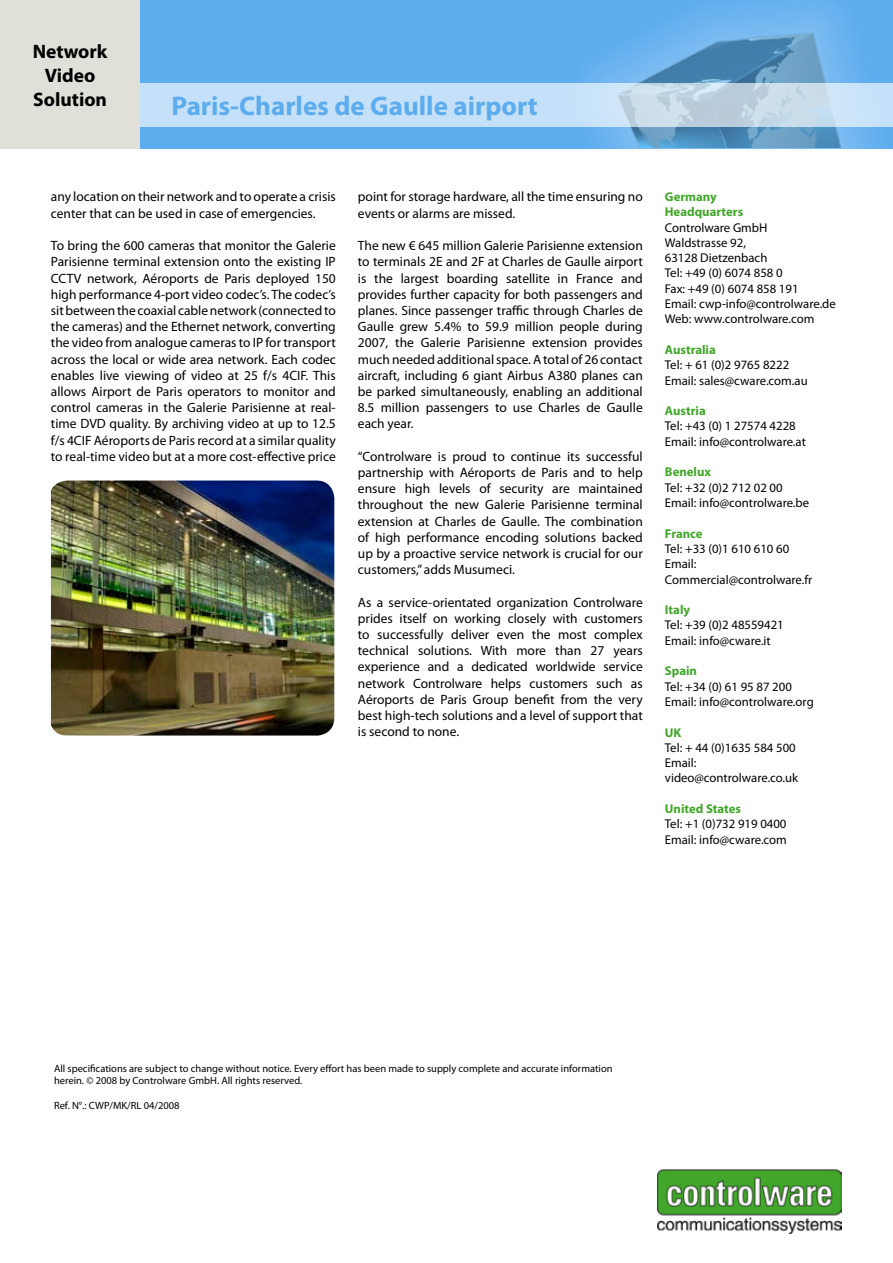
<style>
.page{position:relative;width:893px;height:1263px;background:#fff}
.page>*{position:absolute;margin:0;border:0;box-sizing:border-box;transform-origin:0 0}
.t1{font:700 27px "Myriad Pro";color:#5cacee}
.t2{font:700 19.5px/24px "Myriad Pro";color:#000;text-align:center}
.t3{font:13.5px/16.2px "Myriad Pro";color:#000;text-align:justify}
.t4{font:12.75px/15.3px "Myriad Pro";color:#000}
.t5{font:700 12.75px/15.3px "Myriad Pro";color:#42a62a}
.t6{font:10.5px/12.6px "Myriad Pro";color:#000}
</style>
<div class="page">
<img style="left:658px;top:1169px;width:184px;height:65px">
<div style="left:140px;top:0;width:753px;height:149px;background:#5cacee"></div>
<svg style="left:566px;top:0;width:327px;height:149px"></svg>
<img style="left:618px;top:33px;width:225px;height:115px">
<svg style="left:140px;top:84px;width:753px;height:43px;background:#c5def3"></svg>
<div style="left:0;top:0;width:140px;height:149px;background:#e0dfd8"></div>
<img style="left:51px;top:480px;width:283px;height:255px">
<h2 class="t2" style="left:33px;top:39px;width:76px">Network<br>Video<br>Solution</h2>
<h1 class="t1" style="left:171px;top:88px;width:368px">Paris-Charles de Gaulle airport</h1>
<p class="t3" style="left:51px;top:189px;width:286px">any location on their network and to operate a crisis center that can be used in case of emergencies.</p>
<p class="t3" style="left:51px;top:237px;width:286px">To bring the 600 cameras that monitor the Galerie Parisienne terminal extension onto the existing IP CCTV network, Aéroports de Paris deployed 150 high performance 4-port video codec’s. The codec’s sit between the coaxial cable network (connected to the cameras) and the Ethernet network, converting the video from analogue cameras to IP for transport across the local or wide area network. Each codec enables live viewing of video at 25 f/s 4CIF. This allows Airport de Paris operators to monitor and control cameras in the Galerie Parisienne at real&shy;time DVD quality. By archiving video at up to 12.5 f/s 4CIF Aéroports de Paris record at a similar quality to real-time video but at a more cost-effective price</p>
<p class="t3" style="left:358px;top:189px;width:286px">point for storage hardware, all the time ensuring no events or alarms are missed.</p>
<p class="t3" style="left:358px;top:237px;width:286px">The new € 645 million Galerie Parisienne extension to terminals 2E and 2F at Charles de Gaulle airport is the largest boarding satellite in France and provides further capacity for both passengers and planes. Since passenger traffic through Charles de Gaulle grew 5.4% to 59.9 million people during 2007, the Galerie Parisienne extension provides much needed additional space. A total of 26 contact aircraft, including 6 giant Airbus A380 planes can be parked simultaneously, enabling an additional 8.5 million passengers to use Charles de Gaulle each year.</p>
<p class="t3" style="left:358px;top:448px;width:286px">“Controlware is proud to continue its successful partnership with Aéroports de Paris and to help ensure high levels of security are maintained throughout the new Galerie Parisienne terminal extension at Charles de Gaulle. The combination of high performance encoding solutions backed up by a proactive service network is crucial for our customers,” adds Musumeci.</p>
<p class="t3" style="left:358px;top:594px;width:286px">As a service-orientated organization Controlware prides itself on working closely with customers to successfully deliver even the most complex technical solutions. With more than 27 years experience and a dedicated worldwide service network Controlware helps customers such as Aéroports de Paris Group benefit from the very best high-tech solutions and a level of support that is second to none.</p>
<p class="t5" style="left:665px;top:189px;width:80px">Germany<br>Headquarters</p>
<p class="t4" style="left:665px;top:219px;width:172px">Controlware GmbH<br>Waldstrasse 92,<br>63128 Dietzenbach<br>Tel: +49 (0) 6074 858 0<br>Fax: +49 (0) 6074 858 191<br>Email: cwp-info@controlware.de<br>Web: www.controlware.com</p>
<p class="t5" style="left:665px;top:342px;width:52px">Australia</p>
<p class="t4" style="left:665px;top:357px;width:144px">Tel: + 61 (0)2 9765 8222<br>Email: sales@cware.com.au</p>
<p class="t5" style="left:665px;top:403px;width:42px">Austria</p>
<p class="t4" style="left:665px;top:418px;width:143px">Tel: +43 (0) 1 27574 4228<br>Email: info@controlware.at</p>
<p class="t5" style="left:665px;top:464px;width:48px">Benelux</p>
<p class="t4" style="left:665px;top:480px;width:146px">Tel: +32 (0)2 712 02 00<br>Email: info@controlware.be</p>
<p class="t5" style="left:665px;top:525px;width:39px">France</p>
<p class="t4" style="left:665px;top:541px;width:149px">Tel: +33 (0)1 610 610 60<br>Email:<br>Commercial@controlware.fr</p>
<p class="t5" style="left:665px;top:602px;width:27px">Italy</p>
<p class="t4" style="left:665px;top:617px;width:120px">Tel: +39 (0)2 48559421<br>Email: info@cware.it</p>
<p class="t5" style="left:665px;top:663px;width:34px">Spain</p>
<p class="t4" style="left:665px;top:678px;width:150px">Tel: +34 (0) 61 95 87 200<br>Email: info@controlware.org</p>
<p class="t5" style="left:665px;top:724px;width:18px">UK</p>
<p class="t4" style="left:665px;top:740px;width:135px">Tel: + 44 (0)1635 584 500<br>Email: video@controlware.co.uk</p>
<p class="t5" style="left:665px;top:801px;width:78px">United States</p>
<p class="t4" style="left:665px;top:816px;width:124px">Tel: +1 (0)732 919 0400<br>Email: info@cware.com</p>
<p class="t6" style="left:54px;top:1062px;width:560px">All specifications are subject to change without notice. Every effort has been made to supply complete and accurate information herein. © 2008 by Controlware GmbH. All rights reserved.</p>
<p class="t6" style="left:54px;top:1099px;width:127px">Ref. N°.: CWP/MK/RL 04/2008</p>
</div>
